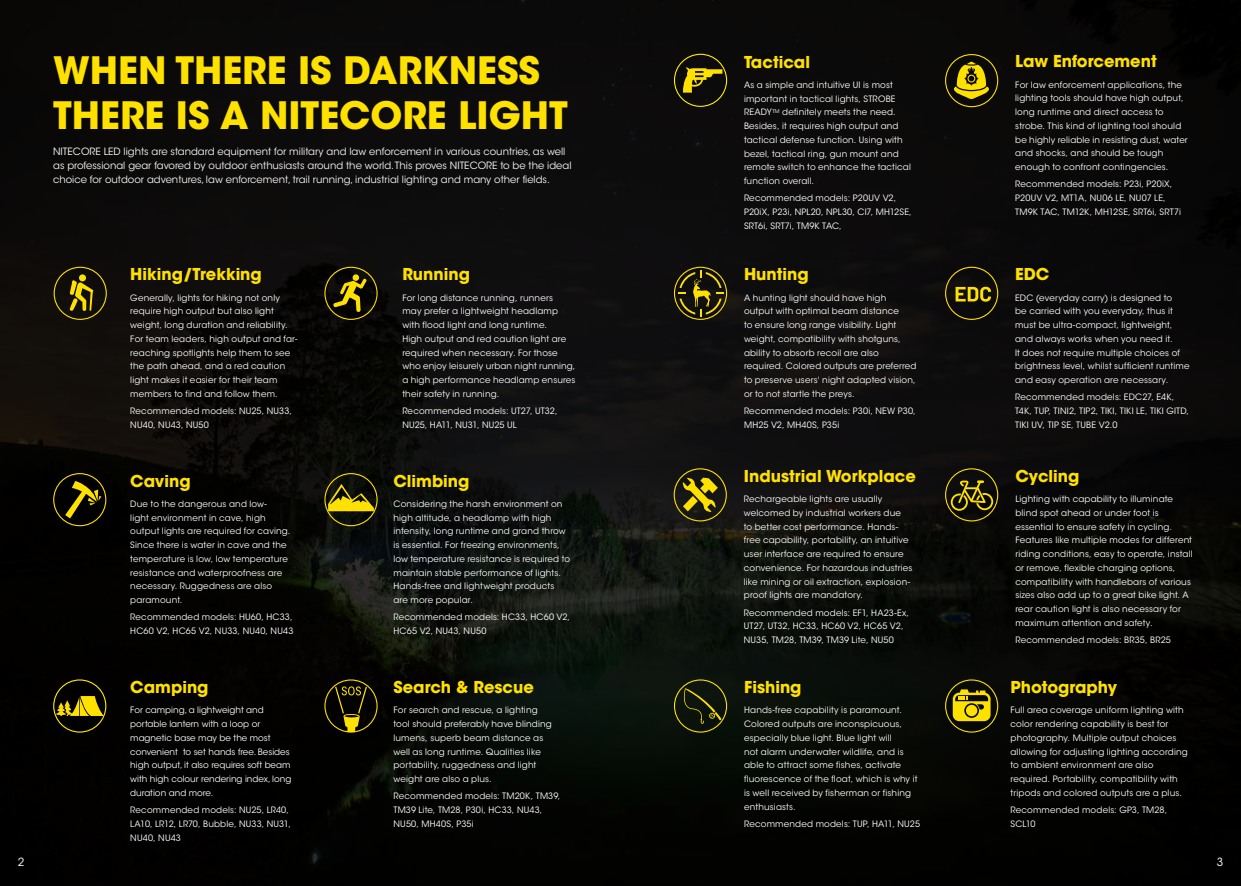
<style>
.page{position:relative;width:1241px;height:886px;background:#fff}
.page>*{position:absolute;margin:0;border:0;box-sizing:border-box;transform-origin:0 0}
.t1{font:700 37.5px/45px "ITC Avant Garde Std";color:#ffe100}
.t2{font:700 16.25px "ITC Avant Garde Std";color:#ffe100}
.t3{font:11.25px "ITC Avant Garde Std";color:#fff}
.t4{font:10px/13.8px "ITC Avant Garde Std";color:#f7f8f8}
.t5{font:8.75px/13.8px "ITC Avant Garde Std";letter-spacing:.02em;color:#fff}
.t6{font:8.75px/13.8px "ITC Avant Garde Std";color:#fff}
</style>
<div class="page">
<img style="left:0;top:0;width:1240px;height:886px">
<div style="left:54px;top:267px;width:53px;height:53px;border:1px solid #ffe100;border-radius:50%"></div>
<div style="left:79px;top:274px;width:7px;height:7px;background:#ffe100;border-radius:50%"></div>
<svg style="left:70px;top:280px;width:23px;height:31px"></svg>
<div style="left:324px;top:267px;width:53px;height:53px;border:1px solid #ffe100;border-radius:50%"></div>
<svg style="left:333px;top:274px;width:33px;height:38px"></svg>
<div style="left:324px;top:473px;width:53px;height:53px;border:1px solid #ffe100;border-radius:50%"></div>
<svg style="left:328px;top:484px;width:46px;height:27px"></svg>
<div style="left:53px;top:473px;width:53px;height:53px;border:1px solid #ffe100;border-radius:50%"></div>
<svg style="left:65px;top:481px;width:36px;height:37px"></svg>
<div style="left:53px;top:679px;width:53px;height:53px;border:1px solid #fff100;border-radius:50%"></div>
<svg style="left:55px;top:696px;width:49px;height:20px"></svg>
<svg style="left:334px;top:685px;width:34px;height:47px"></svg>
<div style="left:324px;top:679px;width:53px;height:53px;border:1px solid #ffe100;border-radius:50%"></div>
<div style="left:944px;top:54px;width:54px;height:53px;border:1px solid #ffe100;border-radius:50%"></div>
<svg style="left:950px;top:62px;width:42px;height:37px"></svg>
<div style="left:944px;top:679px;width:54px;height:53px;border:1px solid #ffe100;border-radius:50%"></div>
<svg style="left:952px;top:689px;width:38px;height:32px"></svg>
<div style="left:673px;top:54px;width:54px;height:53px;border:1px solid #fff100;border-radius:50%"></div>
<svg style="left:683px;top:67px;width:39px;height:26px"></svg>
<div style="left:673px;top:267px;width:54px;height:53px;border:1px solid #ffe100;border-radius:50%"></div>
<svg style="left:677px;top:270px;width:46px;height:46px"></svg>
<div style="left:673px;top:468px;width:53px;height:53px;border:1px solid #ffe100;border-radius:50%"></div>
<svg style="left:682px;top:478px;width:35px;height:34px"></svg>
<div style="left:673px;top:679px;width:54px;height:53px;border:1px solid #ffe100;border-radius:50%"></div>
<svg style="left:683px;top:688px;width:38px;height:36px"></svg>
<div style="left:944px;top:468px;width:54px;height:53px;border:1px solid #ffe100;border-radius:50%"></div>
<svg style="left:950px;top:480px;width:43px;height:31px"></svg>
<div style="left:944px;top:267px;width:54px;height:53px;border:1px solid #ffe100;border-radius:50%"></div>
<svg style="left:955px;top:287px;width:35px;height:15px"></svg>
<h1 class="t1" style="left:53px;top:48px;width:516px">WHEN THERE IS DARKNESS<br>THERE IS A NITECORE LIGHT</h1>
<p class="t4" style="left:53px;top:145px;width:520px">NITECORE LED lights are standard equipment for military and law enforcement in various countries, as well as professional gear favored by outdoor enthusiasts around the world. This proves NITECORE to be the ideal choice for outdoor adventures, law enforcement, trail running, industrial lighting and many other fields.</p>
<h2 class="t2" style="left:130px;top:264px;width:133px">Hiking/Trekking</h2>
<p class="t5" style="left:130px;top:291px;width:169px">Generally, lights for hiking not only require high output but also light weight, long duration and reliability.<br>For team leaders, high output and far&shy;reaching spotlights help them to see the path ahead, and a red caution light makes it easier for their team members to find and follow them.</p>
<p class="t5" style="left:130px;top:404px;width:163px">Recommended models: NU25, NU33,<br>NU40, NU43, NU50</p>
<h2 class="t2" style="left:130px;top:470px;width:62px">Caving</h2>
<p class="t5" style="left:130px;top:497px;width:162px">Due to the dangerous and low-<br>light environment in cave, high output lights are required for caving.<br>Since there is water in cave and the temperature is low, low temperature resistance and waterproofness are necessary. Ruggedness are also paramount.</p>
<p class="t5" style="left:130px;top:610px;width:164px">Recommended models: HU60, HC33,<br>HC60 V2, HC65 V2, NU33, NU40, NU43</p>
<h2 class="t2" style="left:130px;top:676px;width:80px">Camping</h2>
<p class="t6" style="left:130px;top:703px;width:162px">For camping, a lightweight and portable lantern with a loop or magnetic base may be the most convenient to set hands free. Besides high output, it also requires soft beam with high colour rendering index, long duration and more.</p>
<p class="t5" style="left:130px;top:803px;width:162px">Recommended models: NU25, LR40,<br>LA10, LR12, LR70, Bubble, NU33, NU31,<br>NU40, NU43</p>
<h2 class="t2" style="left:402px;top:264px;width:69px">Running</h2>
<p class="t5" style="left:402px;top:291px;width:175px">For long distance running, runners<br>may prefer a lightweight headlamp with flood light and long runtime.<br>High output and red caution light are required when necessary. For those who enjoy leisurely urban night running, a high performance headlamp ensures their safety in running.</p>
<p class="t5" style="left:402px;top:404px;width:157px">Recommended models: UT27, UT32,<br>NU25, HA11, NU31, NU25 UL</p>
<h2 class="t2" style="left:393px;top:470px;width:78px">Climbing</h2>
<p class="t5" style="left:393px;top:497px;width:178px">Considering the harsh environment on high altitude, a headlamp with high intensity, long runtime and grand throw is essential. For freezing environments, low temperature resistance is required to maintain stable performance of lights.<br>Hands-free and lightweight products are more popular.</p>
<p class="t5" style="left:393px;top:610px;width:178px">Recommended models: HC33, HC60 V2,<br>HC65 V2, NU43, NU50</p>
<h2 class="t2" style="left:393px;top:676px;width:142px">Search &amp; Rescue</h2>
<p class="t5" style="left:393px;top:703px;width:160px">For search and rescue, a lighting tool should preferably have blinding lumens, superb beam distance as well as long runtime. Qualities like portability, ruggedness and light weight are also a plus.</p>
<p class="t5" style="left:393px;top:789px;width:168px">Recommended models: TM20K, TM39,<br>TM39 Lite, TM28, P30i, HC33, NU43,<br>NU50, MH40S, P35i</p>
<h2 class="t2" style="left:744px;top:51px;width:68px">Tactical</h2>
<p class="t5" style="left:744px;top:78px;width:168px">As a simple and intuitive UI is most important in tactical lights, STROBE READY<sup>TM</sup> definitely meets the need.<br>Besides, it requires high output and tactical defense function. Using with bezel, tactical ring, gun mount and remote switch to enhance the tactical function overall.</p>
<p class="t5" style="left:744px;top:191px;width:169px">Recommended models: P20UV V2,<br>P20iX, P23i, NPL20, NPL30, CI7, MH12SE,<br>SRT6i, SRT7i, TM9K TAC,</p>
<h2 class="t2" style="left:744px;top:264px;width:66px">Hunting</h2>
<p class="t5" style="left:744px;top:291px;width:174px">A hunting light should have high output with optimal beam distance<br>to ensure long range visibility. Light weight, compatibility with shotguns, ability to absorb recoil are also required. Colored outputs are preferred to preserve users' night adapted vision, or to not startle the preys.</p>
<p class="t5" style="left:744px;top:404px;width:173px">Recommended models: P30i, NEW P30,<br>MH25 V2, MH40S, P35i</p>
<h2 class="t2" style="left:743px;top:465px;width:173px">Industrial Workplace</h2>
<p class="t5" style="left:743px;top:492px;width:170px">Rechargeable lights are usually welcomed by industrial workers due<br>to better cost performance. Hands&shy;free capability, portability, an intuitive user interface are required to ensure convenience. For hazardous industries like mining or oil extraction, explosion&shy;proof lights are mandatory.</p>
<p class="t5" style="left:743px;top:606px;width:167px">Recommended models: EF1, HA23-Ex,<br>UT27, UT32, HC33, HC60 V2, HC65 V2,<br>NU35, TM28, TM39, TM39 Lite, NU50</p>
<h2 class="t2" style="left:744px;top:676px;width:59px">Fishing</h2>
<p class="t5" style="left:744px;top:703px;width:175px">Hands-free capability is paramount.<br>Colored outputs are inconspicuous, especially blue light. Blue light will<br>not alarm underwater wildlife, and is able to attract some fishes, activate fluorescence of the float, which is why it is well received by fisherman or fishing enthusiasts.</p>
<p class="t5" style="left:744px;top:817px;width:177px">Recommended models: TUP, HA11, NU25</p>
<h2 class="t2" style="left:1015px;top:51px;width:143px">Law Enforcement</h2>
<p class="t5" style="left:1015px;top:78px;width:174px">For law enforcement applications, the lighting tools should have high output, long runtime and direct access to strobe. This kind of lighting tool should be highly reliable in resisting dust, water and shocks, and should be tough enough to confront contingencies.</p>
<p class="t5" style="left:1015px;top:177px;width:167px">Recommended models: P23i, P20iX,<br>P20UV V2, MT1A, NU06 LE, NU07 LE,<br>TM9K TAC, TM12K, MH12SE, SRT6i, SRT7i</p>
<h2 class="t2" style="left:1014px;top:264px;width:36px">EDC</h2>
<p class="t5" style="left:1014px;top:291px;width:176px">EDC (everyday carry) is designed to<br>be carried with you everyday, thus it must be ultra-compact, lightweight, and always works when you need it.<br>It does not require multiple choices of brightness level, whilst sufficient runtime and easy operation are necessary.</p>
<p class="t5" style="left:1014px;top:390px;width:175px">Recommended models: EDC27, E4K,<br>T4K, TUP, TINI2, TIP2, TIKI, TIKI LE, TIKI GITD,<br>TIKI UV, TIP SE, TUBE V2.0</p>
<h2 class="t2" style="left:1015px;top:465px;width:66px">Cycling</h2>
<p class="t5" style="left:1015px;top:492px;width:179px">Lighting with capability to illuminate blind spot ahead or under foot is essential to ensure safety in cycling.<br>Features like multiple modes for different riding conditions, easy to operate, install or remove, flexible charging options, compatibility with handlebars of various sizes also add up to a great bike light. A rear caution light is also necessary for maximum attention and safety.</p>
<p class="t5" style="left:1015px;top:633px;width:157px">Recommended models: BR35, BR25</p>
<h2 class="t2" style="left:1010px;top:676px;width:108px">Photography</h2>
<p class="t5" style="left:1010px;top:703px;width:179px">Full area coverage uniform lighting with color rendering capability is best for photography. Multiple output choices allowing for adjusting lighting according to ambient environment are also required. Portability, compatibility with tripods and colored outputs are a plus.</p>
<p class="t5" style="left:1010px;top:803px;width:158px">Recommended models: GP3, TM28,<br>SCL10</p>
<p class="t3" style="left:18px;top:855px;width:8px">2</p>
<p class="t3" style="left:1216px;top:855px;width:8px">3</p>
</div>
